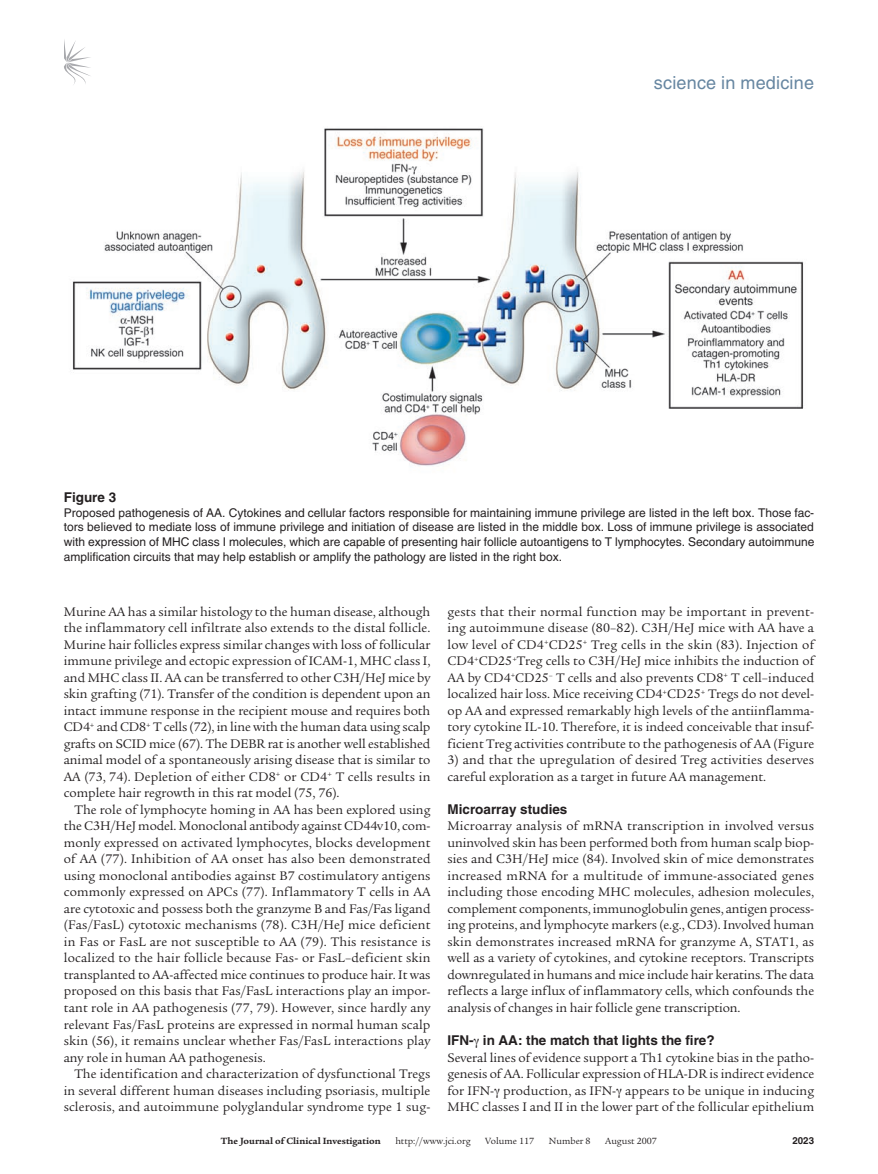
<style>
.page{position:relative;width:878px;height:1174px;background:#fff}
.page>*{position:absolute;margin:0;border:0;box-sizing:border-box;transform-origin:0 0}
.t1{font:18px "Helvetica LT Std";letter-spacing:.01em;color:#6686a1}
.t2{font:13.5px/16.5px "Legacy Serif Std";color:#231f20;text-align:justify}
.t3{font:700 13.5px "Helvetica LT Std";color:#231f20}
.t4{font:12px/14.7px "Helvetica LT Std";color:#231f20;text-align:justify}
.t5{font:9.75px "Legacy Serif Std";color:#231f20}
.t6{font:700 9.75px "Legacy Serif Std";color:#231f20}
.t7{font:700 9.75px "Helvetica LT Std";color:#231f20}
</style>
<div class="page">
<svg style="left:64px;top:39px;width:27px;height:46px"></svg>
<img style="left:72px;top:128px;width:732px;height:338px">
<h1 class="t1" style="left:654px;top:72px;width:162px">science in medicine</h1>
<p class="t3" style="left:64px;top:489px;width:54px">Figure 3</p>
<p class="t4" style="left:64px;top:505px;width:752px">Proposed pathogenesis of AA. Cytokines and cellular factors responsible for maintaining immune privilege are listed in the left box. Those fac&shy;tors believed to mediate loss of immune privilege and initiation of disease are listed in the middle box. Loss of immune privilege is associated with expression of MHC class I molecules, which are capable of presenting hair follicle autoantigens to T lymphocytes. Secondary autoimmune amplification circuits that may help establish or amplify the pathology are listed in the right box.</p>
<p class="t2" style="left:64px;top:603px;width:368px">Murine AA has a similar histology to the human disease, although the inflammatory cell infiltrate also extends to the distal follicle.<br>Murine hair follicles express similar changes with loss of follicular immune privilege and ectopic expression of ICAM-1, MHC class I, and MHC class II. AA can be transferred to other C3H/HeJ mice by skin grafting (71). Transfer of the condition is dependent upon an intact immune response in the recipient mouse and requires both CD4<sup>+</sup> and CD8<sup>+</sup> T cells (72), in line with the human data using scalp grafts on SCID mice (67). The DEBR rat is another well established animal model of a spontaneously arising disease that is similar to AA (73, 74). Depletion of either CD8<sup>+</sup> or CD4<sup>+</sup> T cells results in complete hair regrowth in this rat model (75, 76).</p>
<p class="t2" style="left:64px;top:801px;width:368px;text-indent:11px">The role of lymphocyte homing in AA has been explored using the C3H/HeJ model. Monoclonal antibody against CD44v10, com&shy;monly expressed on activated lymphocytes, blocks development of AA (77). Inhibition of AA onset has also been demonstrated using monoclonal antibodies against B7 costimulatory antigens commonly expressed on APCs (77). Inflammatory T cells in AA are cytotoxic and possess both the granzyme B and Fas/Fas ligand (Fas/FasL) cytotoxic mechanisms (78). C3H/HeJ mice deficient in Fas or FasL are not susceptible to AA (79). This resistance is localized to the hair follicle because Fas- or FasL–deficient skin transplanted to AA-affected mice continues to produce hair. It was proposed on this basis that Fas/FasL interactions play an impor&shy;tant role in AA pathogenesis (77, 79). However, since hardly any relevant Fas/FasL proteins are expressed in normal human scalp skin (56), it remains unclear whether Fas/FasL interactions play any role in human AA pathogenesis.</p>
<p class="t2" style="left:64px;top:1065px;width:368px;text-indent:11px">The identification and characterization of dysfunctional Tregs in several different human diseases including psoriasis, multiple sclerosis, and autoimmune polyglandular syndrome type 1 sug-</p>
<p class="t2" style="left:447px;top:603px;width:368px">gests that their normal function may be important in prevent&shy;ing autoimmune disease (80–82). C3H/HeJ mice with AA have a low level of CD4<sup>+</sup>CD25<sup>+</sup> Treg cells in the skin (83). Injection of CD4<sup>+</sup>CD25<sup>+</sup>Treg cells to C3H/HeJ mice inhibits the induction of AA by CD4<sup>+</sup>CD25<sup>–</sup> T cells and also prevents CD8<sup>+</sup> T cell–induced localized hair loss. Mice receiving CD4<sup>+</sup>CD25<sup>+</sup> Tregs do not devel&shy;op AA and expressed remarkably high levels of the antiinflamma&shy;tory cytokine IL-10. Therefore, it is indeed conceivable that insuf&shy;ficient Treg activities contribute to the pathogenesis of AA (Figure</p>
<p class="t2" style="left:447px;top:752px;width:368px">3) and that the upregulation of desired Treg activities deserves careful exploration as a target in future AA management.</p>
<p class="t3" style="left:447px;top:801px;width:121px">Microarray studies</p>
<p class="t2" style="left:447px;top:818px;width:368px">Microarray analysis of mRNA transcription in involved versus uninvolved skin has been performed both from human scalp biop&shy;sies and C3H/HeJ mice (84). Involved skin of mice demonstrates increased mRNA for a multitude of immune-associated genes including those encoding MHC molecules, adhesion molecules, complement components, immunoglobulin genes, antigen process&shy;ing proteins, and lymphocyte markers (e.g., CD3). Involved human skin demonstrates increased mRNA for granzyme A, STAT1, as well as a variety of cytokines, and cytokine receptors. Transcripts downregulated in humans and mice include hair keratins. The data reflects a large influx of inflammatory cells, which confounds the analysis of changes in hair follicle gene transcription.</p>
<p class="t3" style="left:447px;top:1032px;width:269px">IFN- in AA: the match that lights the fire?</p>
<p class="t2" style="left:447px;top:1049px;width:368px">Several lines of evidence support a Th1 cytokine bias in the patho&shy;genesis of AA. Follicular expression of HLA-DR is indirect evidence for IFN- production, as IFN- appears to be unique in inducing MHC classes I and II in the lower part of the follicular epithelium</p>
<p class="t6" style="left:221px;top:1135px;width:161px">The Journal of Clinical Investigation</p>
<p class="t5" style="left:395px;top:1135px;width:77px">http://www.jci.org</p>
<p class="t5" style="left:485px;top:1135px;width:50px">Volume 117</p>
<p class="t5" style="left:549px;top:1135px;width:43px">Number 8</p>
<p class="t5" style="left:605px;top:1135px;width:53px">August 2007</p>
<p class="t7" style="left:792px;top:1134px;width:23px">2023</p>
</div>
